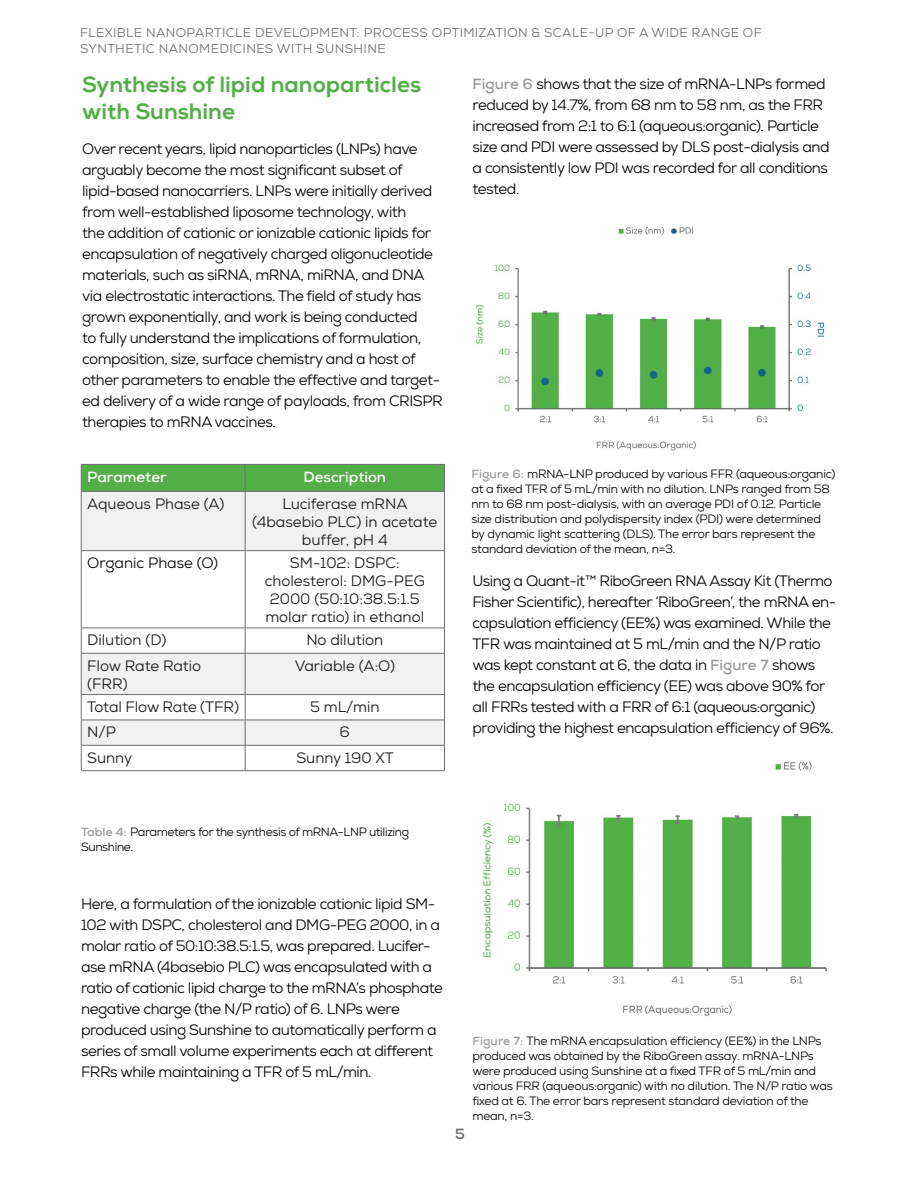
<style>
.page{position:relative;width:918px;height:1188px;background:#fff}
.page>*{position:absolute;margin:0;border:0;box-sizing:border-box;transform-origin:0 0}
.t1{font:22.5px/27px "Nexa X Bold";color:#53ae47}
.t2{font:15px/21px "Nexa";letter-spacing:-.03em;color:#000}
.t3{font:15px/18px "Nexa";color:#161617;text-align:center}
.t4{font:700 15px "Nexa";color:#fff}
.t5{font:15px "Nexa";color:#000101}
.t6{font:700 15px "Nexa";color:#6d6e71}
.t7{font:12.75px/16.5px "Nexa";letter-spacing:.03em;color:#6d6e71}
.t8{font:12px/15px "Nexa";letter-spacing:-.02em;color:#000}
.s1{font-weight:700;color:#999a9c}
</style>
<div class="page">
<svg style="left:82px;top:492px;width:362px;height:202px;fill:#f1f1f2"></svg>
<hr style="left:81px;top:492px;width:1px;height:58px;background:#6d6e71">
<hr style="left:444px;top:492px;width:1px;height:58px;background:#6d6e71">
<hr style="left:81px;top:551px;width:1px;height:77px;background:#6d6e71">
<hr style="left:444px;top:551px;width:1px;height:77px;background:#6d6e71">
<hr style="left:81px;top:653px;width:1px;height:41px;background:#6d6e71">
<hr style="left:444px;top:653px;width:1px;height:41px;background:#6d6e71">
<div style="left:81px;top:464px;width:364px;height:27px;background:#53ae47"></div>
<hr style="left:81px;top:491px;width:164px;height:1px;background:#6d6e71">
<hr style="left:245px;top:491px;width:200px;height:1px;background:#6d6e71">
<hr style="left:245px;top:492px;width:1px;height:58px;background:#6d6e71">
<hr style="left:81px;top:550px;width:164px;height:1px;background:#6d6e71">
<hr style="left:245px;top:550px;width:200px;height:1px;background:#6d6e71">
<hr style="left:245px;top:551px;width:1px;height:77px;background:#6d6e71">
<svg style="left:81px;top:628px;width:364px;height:25px"></svg>
<hr style="left:81px;top:653px;width:164px;height:1px;background:#6d6e71">
<hr style="left:245px;top:653px;width:200px;height:1px;background:#6d6e71">
<hr style="left:245px;top:653px;width:1px;height:41px;background:#6d6e71">
<hr style="left:81px;top:694px;width:164px;height:1px;background:#6d6e71">
<hr style="left:245px;top:694px;width:200px;height:1px;background:#6d6e71">
<svg style="left:81px;top:695px;width:364px;height:76px"></svg>
<img style="left:475px;top:227px;width:350px;height:224px">
<img style="left:483px;top:761px;width:344px;height:255px">
<p class="t7" style="left:80px;top:24px;width:683px">FLEXIBLE NANOPARTICLE DEVELOPMENT: PROCESS OPTIMIZATION &amp; SCALE-UP OF A WIDE RANGE OF<br>SYNTHETIC NANOMEDICINES WITH SUNSHINE</p>
<p class="t2" style="left:472px;top:74px;width:359px"><span class="s1">Figure 6</span> shows that the size of mRNA-LNPs formed reduced by 14.7%, from 68 nm to 58 nm, as the FRR increased from 2:1 to 6:1 (aqueous:organic). Particle size and PDI were assessed by DLS post-dialysis and a consistently low PDI was recorded for all conditions tested.</p>
<h1 class="t1" style="left:82px;top:71px;width:341px">Synthesis of lipid nanoparticles with Sunshine</h1>
<p class="t2" style="left:82px;top:138px;width:362px">Over recent years, lipid nanoparticles (LNPs) have arguably become the most significant subset of lipid-based nanocarriers. LNPs were initially derived from well-established liposome technology, with<br>the addition of cationic or ionizable cationic lipids for encapsulation of negatively charged oligonucleotide materials, such as siRNA, mRNA, miRNA, and DNA via electrostatic interactions. The field of study has grown exponentially, and work is being conducted<br>to fully understand the implications of formulation, composition, size, surface chemistry and a host of other parameters to enable the effective and target&shy;ed delivery of a wide range of payloads, from CRISPR therapies to mRNA vaccines.</p>
<p class="t4" style="left:87px;top:467px;width:81px">Parameter</p>
<p class="t4" style="left:304px;top:467px;width:84px">Description</p>
<p class="t3" style="left:87px;top:495px;width:139px">Aqueous Phase (A)</p>
<p class="t3" style="left:252px;top:495px;width:187px">Luciferase mRNA (4basebio PLC) in acetate buffer, pH 4</p>
<p class="t5" style="left:87px;top:553px;width:132px">Organic Phase (O)</p>
<p class="t3" style="left:265px;top:554px;width:162px">SM-102: DSPC: cholesterol: DMG-PEG<br>2000 (50:10:38.5:1.5 molar ratio) in ethanol</p>
<p class="t3" style="left:87px;top:631px;width:81px">Dilution (D)</p>
<p class="t3" style="left:306px;top:631px;width:78px">No dilution</p>
<p class="t3" style="left:87px;top:656px;width:115px;text-align:left">Flow Rate Ratio (FRR)</p>
<p class="t3" style="left:295px;top:656px;width:102px">Variable (A:O)</p>
<p class="t3" style="left:87px;top:698px;width:153px">Total Flow Rate (TFR)</p>
<p class="t3" style="left:310px;top:698px;width:71px">5 mL/min</p>
<p class="t3" style="left:87px;top:723px;width:30px">N/P</p>
<p class="t3" style="left:340px;top:723px;width:12px">6</p>
<p class="t3" style="left:87px;top:748px;width:46px">Sunny</p>
<p class="t3" style="left:296px;top:748px;width:99px">Sunny 190 XT</p>
<p class="t8" style="left:472px;top:466px;width:365px"><span class="s1">Figure 6:</span> mRNA-LNP produced by various FFR (aqueous:organic) at a fixed TFR of 5 mL/min with no dilution. LNPs ranged from 58 nm to 68 nm post-dialysis, with an average PDI of 0.12. Particle size distribution and polydispersity index (PDI) were determined by dynamic light scattering (DLS). The error bars represent the standard deviation of the mean, n=3.</p>
<p class="t2" style="left:472px;top:570px;width:365px">Using a Quant-it™ RiboGreen RNA Assay Kit (Thermo Fisher Scientific), hereafter ‘RiboGreen’, the mRNA en&shy;capsulation efficiency (EE%) was examined. While the TFR was maintained at 5 mL/min and the N/P ratio was kept constant at 6, the data in <span class="s1">Figure 7</span> shows the encapsulation efficiency (EE) was above 90% for all FRRs tested with a FRR of 6:1 (aqueous:organic) providing the highest encapsulation efficiency of 96%.</p>
<p class="t8" style="left:81px;top:824px;width:330px"><span class="s1">Table 4:</span> Parameters for the synthesis of mRNA-LNP utilizing<br>Sunshine.</p>
<p class="t2" style="left:81px;top:893px;width:364px">Here, a formulation of the ionizable cationic lipid SM-102 with DSPC, cholesterol and DMG-PEG 2000, in a molar ratio of 50:10:38.5:1.5, was prepared. Lucifer&shy;ase mRNA (4basebio PLC) was encapsulated with a ratio of cationic lipid charge to the mRNA’s phosphate negative charge (the N/P ratio) of 6. LNPs were produced using Sunshine to automatically perform a series of small volume experiments each at different FRRs while maintaining a TFR of 5 mL/min.</p>
<p class="t6" style="left:455px;top:1124px;width:11px">5</p>
<p class="t8" style="left:472px;top:1033px;width:362px"><span class="s1">Figure 7:</span> The mRNA encapsulation efficiency (EE%) in the LNPs produced was obtained by the RiboGreen assay. mRNA-LNPs were produced using Sunshine at a fixed TFR of 5 mL/min and various FRR (aqueous:organic) with no dilution. The N/P ratio was fixed at 6. The error bars represent standard deviation of the mean, n=3.</p>
</div>
